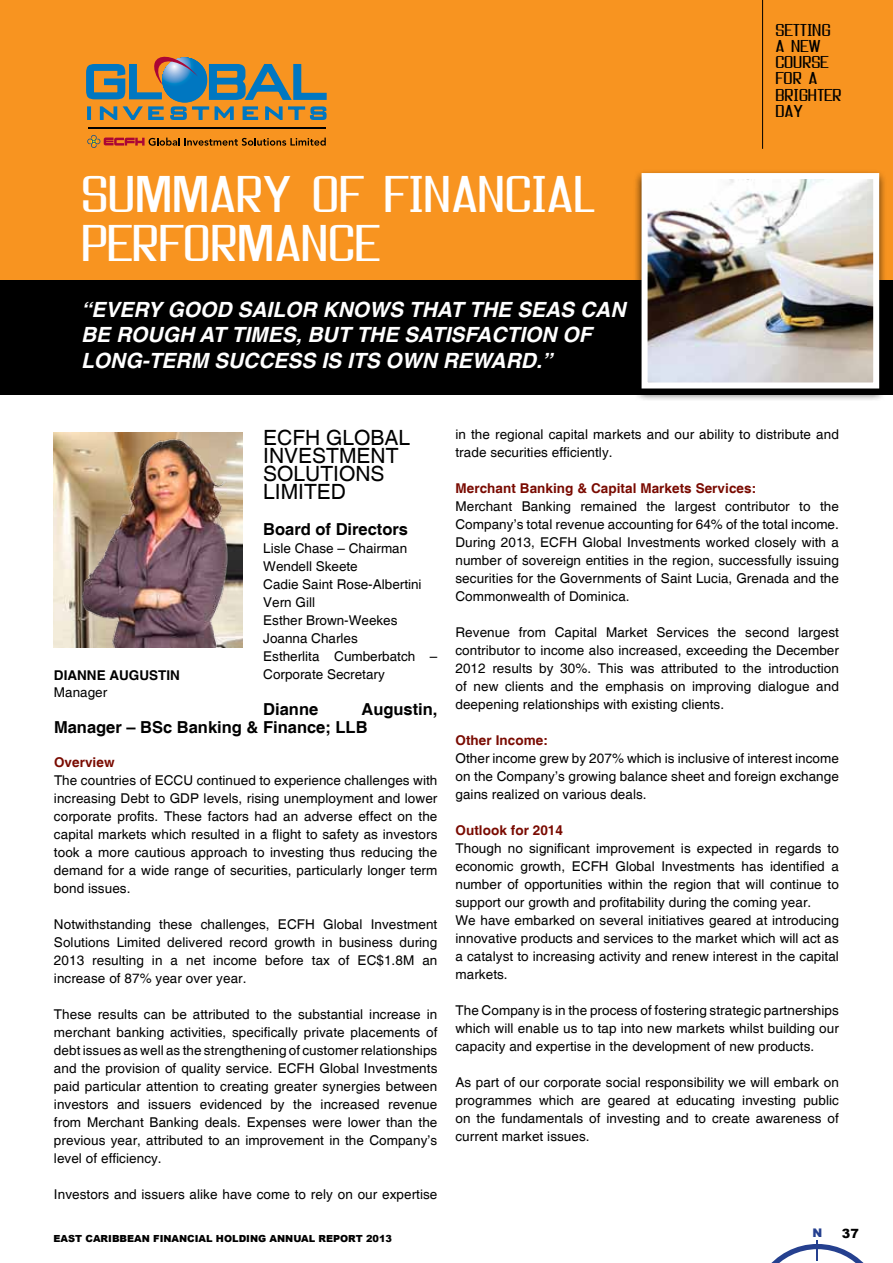
<style>
.page{position:relative;width:893px;height:1263px;background:#fff}
.page>*{position:absolute;margin:0;border:0;box-sizing:border-box;transform-origin:0 0}
.t1{font:40.5px/48.6px "Asseenon TV";color:#fff}
.t2{font:italic 700 21px/25.2px "Helvetica";color:#fff}
.t3{font:21px "Helvetica";color:#000}
.t4{font:700 16.5px/18px "Helvetica";color:#000}
.t5{font:13.5px/18px "Helvetica";letter-spacing:.005em;color:#000;text-align:justify}
.t6{font:700 13.5px "Helvetica";letter-spacing:.005em;color:#790a00}
.t7{font:13.5px/16.2px "Asseenon TV";color:#000}
.t8{font:700 13.5px "Helvetica";color:#000}
.t9{font:900 12.75px "Arial";color:#000}
.t10{font:900 11.85px "Arial";color:#25408f}
.t11{font:900 9.75px "Arial";color:#000}
</style>
<div class="page">
<svg style="left:771px;top:1240px;width:93px;height:23px"></svg>
<div style="left:0;top:279px;width:893px;height:116px;background:#000"></div>
<div style="left:0;top:0;width:893px;height:279px;background:#f89420"></div>
<hr style="left:762px;top:0;width:1px;height:149px;background:#000">
<div style="left:633px;top:170px;width:254px;height:231px;background:#000;opacity:.75"></div>
<img style="left:649px;top:180px;width:223px;height:201px">
<div style="left:642px;top:173px;width:237px;height:215px;border:6px solid #fff"></div>
<svg style="left:87px;top:135px;width:239px;height:13px"></svg>
<hr style="left:88px;top:127px;width:238px;height:1px;background:#000">
<svg style="left:86px;top:56px;width:241px;height:64px"></svg>
<img style="left:54px;top:433px;width:12px;height:215px">
<img style="left:66px;top:432px;width:177px;height:216px">
<h1 class="t1" style="left:81px;top:170px;width:504px">SUMMARY OF FINANCIAL<br>PERFORMANCE</h1>
<h2 class="t2" style="left:81px;top:297px;width:546px">“EVERY GOOD SAILOR KNOWS THAT THE SEAS CAN<br>BE ROUGH AT TIMES, BUT THE SATISFACTION OF<br>LONG-TERM SUCCESS IS ITS OWN REWARD.”</h2>
<p class="t7" style="left:775px;top:22px;width:67px">SETTING<br>A NEW<br>COURSE<br>FOR A<br>BRIGHTER<br>DAY</p>
<p class="t7" style="left:784px;top:54px;width:11px">O</p>
<h2 class="t3" style="left:263px;top:425px;width:15px">ECFH</h2>
<h2 class="t3" style="left:326px;top:425px;width:15px">GLOBAL</h2>
<h2 class="t3" style="left:263px;top:443px;width:36px">INVEST</h2>
<h2 class="t3" style="left:339px;top:443px;width:60px">MENT</h2>
<h2 class="t3" style="left:263px;top:461px;width:14px">SOLUTIO</h2>
<h2 class="t3" style="left:355px;top:461px;width:29px">NS</h2>
<h2 class="t3" style="left:263px;top:479px;width:48px">LIMITED</h2>
<p class="t4" style="left:263px;top:521px;width:146px">Board of Directors</p>
<p class="t5" style="left:263px;top:539px;width:176px;text-align:left">Lisle Chase – Chairman<br>Wendell Skeete<br>Cadie Saint Rose-Albertini<br>Vern Gill<br>Esther Brown-Weekes<br>Joanna Charles<br>Estherlita Cumberbatch –<br>Corporate Secretary</p>
<p class="t4" style="left:263px;top:701px;width:57px">Dianne</p>
<p class="t8" style="left:54px;top:667px;width:127px">Dianne Augustin</p>
<p class="t5" style="left:54px;top:683px;width:55px">Manager</p>
<p class="t4" style="left:54px;top:701px;width:385px;text-indent:307px">Augustin,<br>Manager – BSc Banking &amp; Finance; LLB</p>
<p class="t6" style="left:54px;top:754px;width:62px">Overview</p>
<p class="t5" style="left:54px;top:772px;width:385px">The countries of ECCU continued to experience challenges with increasing Debt to GDP</p>
<p class="t5" style="left:54px;top:790px;width:385px;text-indent:150px">levels, rising unemployment and lower corporate profits. These factors had an adverse effect on the capital markets which resulted in a flight to safety as investors took a more cautious approach to investing thus reducing the demand for a wide range of securities, particularly longer term bond issues.</p>
<p class="t5" style="left:54px;top:916px;width:234px">Notwithstanding these challenges, ECFH</p>
<p class="t5" style="left:54px;top:916px;width:385px;text-indent:269px">Global I nvestment Solutions Limited delivered record growth in business during 2013 resulting in a net income before tax of EC$1.8M an increase of 87% year over year.</p>
<p class="t5" style="left:54px;top:1006px;width:385px">These results can be attributed to the substantial increase in merchant banking activities, specifically private placements of debt issues as well as the strengthening of customer relationships and the provision of quality service. ECFH</p>
<p class="t5" style="left:54px;top:1060px;width:385px;text-indent:266px">Global I nvestments paid particular attention to creating greater synergies between investors and issuers evidenced by the increased revenue from Merchant Banking deals. Expenses were lower than the previous year, attributed to an improvement in the Company’s level of efficiency.</p>
<p class="t5" style="left:54px;top:1186px;width:385px">Investors and issuers alike have come to rely on our expertise</p>
<p class="t11" style="left:54px;top:1231px;width:340px">EAST CARIBBEAN FINANCIAL HOLDING ANNUAL REPORT 2013</p>
<p class="t5" style="left:455px;top:426px;width:385px">in the regional capital markets and our ability to distribute and trade securities efficiently.</p>
<p class="t6" style="left:455px;top:480px;width:302px">Merchant Banking &amp; Capital Markets Services:</p>
<p class="t5" style="left:455px;top:498px;width:385px">Merchant Banking remained the largest contributor to the Company’s total revenue accounting for 64% of the total income.<br>During 2013, ECFH</p>
<p class="t5" style="left:455px;top:534px;width:385px;text-indent:127px">Global I nvestments worked closely with a number of sovereign entities in the region, successfully issuing securities for the Governments of Saint Lucia, Grenada and the Commonwealth of Dominica.</p>
<p class="t5" style="left:455px;top:624px;width:385px">Revenue from Capital Market Services the second largest contributor to income also increased, exceeding the December 2012 results by 30%. This was attributed to the introduction of new clients and the emphasis on improving dialogue and deepening relationships with existing clients.</p>
<p class="t6" style="left:455px;top:732px;width:94px">Other Income:</p>
<p class="t5" style="left:455px;top:750px;width:385px">Other income grew by 207% which is inclusive of interest income on the Company’s growing balance sheet and foreign exchange gains realized on various deals.</p>
<p class="t6" style="left:455px;top:822px;width:109px">Outlook for 2014</p>
<p class="t5" style="left:455px;top:840px;width:385px;text-align:left">Though no significant improvement is expected in regards to economic growth, ECFH Global Investments has identified a number of opportunities within the region that will continue to support our growth and profitability during the coming year.<br>We have embarked on several initiatives geared at introducing innovative products and services to the market which will act as a catalyst to increasing activity and renew interest in the capital markets.</p>
<p class="t5" style="left:455px;top:1002px;width:385px">The Company is in the process of fostering strategic partnerships which will enable us to tap into new markets whilst building our capacity and expertise in the development of new products.</p>
<p class="t5" style="left:455px;top:1074px;width:385px">As part of our corporate social responsibility we will embark on programmes which are geared at educating investing public on the fundamentals of investing and to create awareness of current market issues.</p>
<p class="t10" style="left:812px;top:1224px;width:11px">N</p>
<p class="t9" style="left:842px;top:1224px;width:19px">37</p>
</div>
